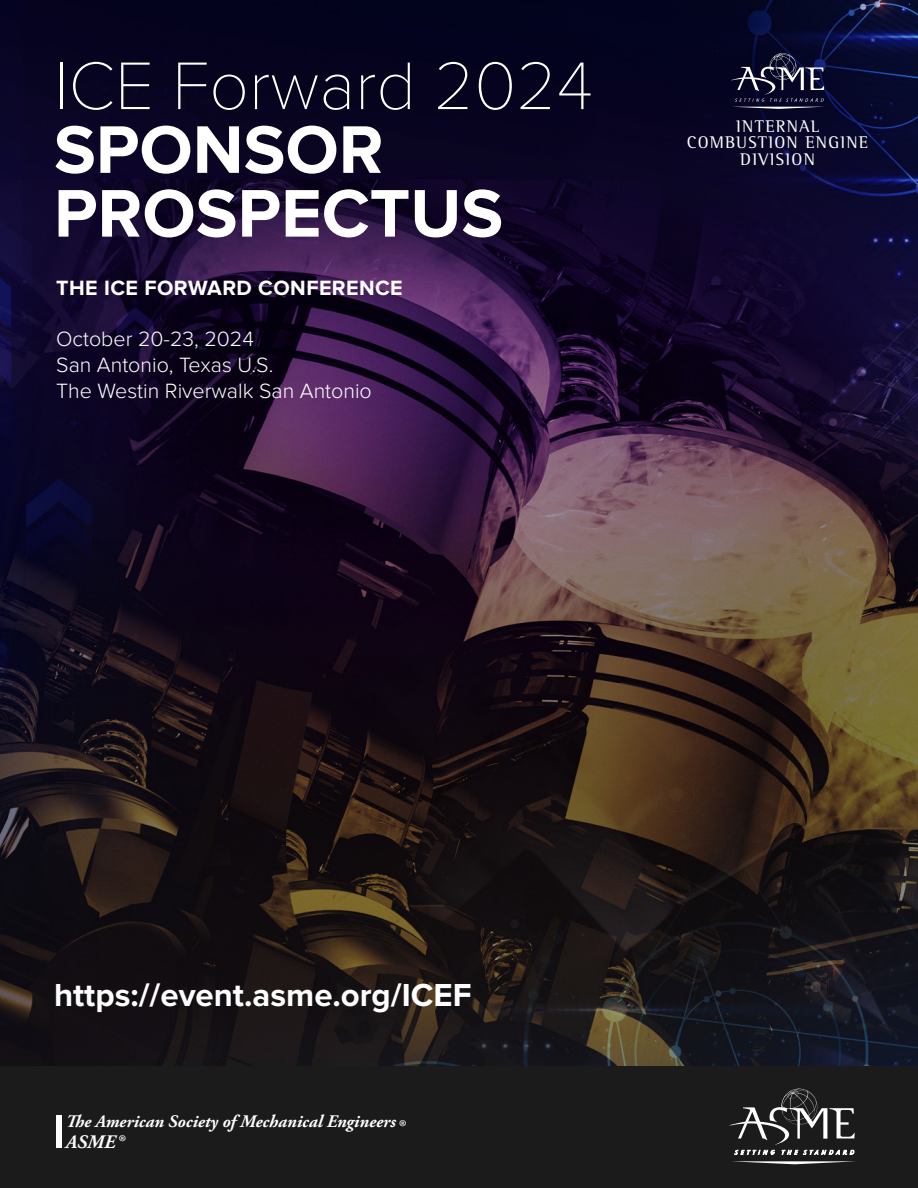
<style>
.page{position:relative;width:918px;height:1188px;background:#fff}
.page>*{position:absolute;margin:0;border:0;box-sizing:border-box;transform-origin:0 0}
.t1{font:700 69.75px/63.8px "Proxima Nova";color:#fff}
.t2{font:700 33px "Proxima Nova";color:#fff}
.t3{font:300 21.45px "Proxima Nova";color:#fff}
.t4{font:700 21.45px "Proxima Nova";letter-spacing:.02em;color:#fff}
.t5{font:italic 700 19.05px "Adobe Garamond Pro";color:#fff}
.t6{font:italic 700 17.7px "Adobe Garamond Pro";color:#fff}
.t7{font:17.25px/17px "Rotis Semi Serif Std";letter-spacing:.07em;color:#fff;text-align:center}
.s1{font-family:"Proxima Nova T";font-weight:100}
.s2{font-size:22.05px}
</style>
<div class="page">
<img style="left:0;top:0;width:918px;height:1066px">
<div style="left:0;top:1066px;width:918px;height:122px;background:#1b1b1b"></div>
<svg style="left:729px;top:1088px;width:126px;height:76px"></svg>
<div style="left:56px;top:1115px;width:6px;height:33px;background:#fff"></div>
<svg style="left:731px;top:53px;width:93px;height:56px;background:#2b2c48"></svg>
<p class="t1" style="left:54px;top:56px;width:541px"><span class="s1">ICE Forward 2024<br></span>SPONSOR<br>PROSPECTUS</p>
<p class="t4" style="left:56px;top:275px;width:348px">THE ICE FORWARD CONFERENCE</p>
<p class="t3" style="left:56px;top:327px;width:199px">October 20-23, 2024</p>
<p class="t3" style="left:56px;top:352px;width:219px">San Antonio, Texas U.S.</p>
<p class="t3" style="left:56px;top:378px;width:317px">The Westin Riverwalk San Antonio</p>
<p class="t7" style="left:687px;top:117px;width:183px">INTERNAL<br>COMBUSTION ENGINE<br>DIVISION</p>
<p class="t2" style="left:54px;top:976px;width:419px">https://event.asme.org/ICEF</p>
<p class="t6" style="left:66px;top:1111px;width:339px">The American Society of Mechanical Engineers<span class="s2">®</span></p>
<p class="t5" style="left:66px;top:1131px;width:59px">ASME<span class="s2">®</span></p>
</div>
